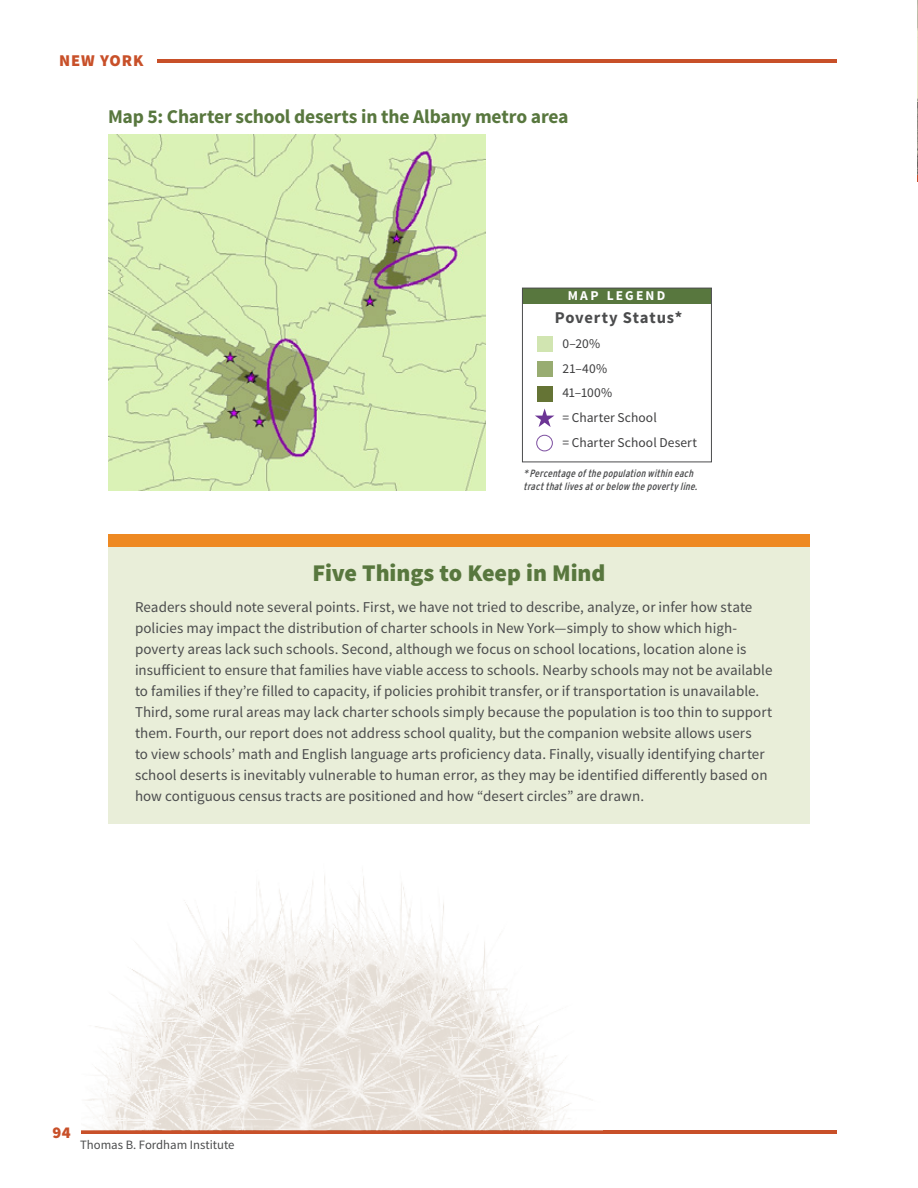
<style>
.page{position:relative;width:918px;height:1188px;background:#fff}
.page>*{position:absolute;margin:0;border:0;box-sizing:border-box;transform-origin:0 0}
.t1{font:900 24px "Source Sans Pro";color:#58773e}
.t2{font:700 19.5px "Source Sans Pro";letter-spacing:-.01em;color:#58773e}
.t3{font:700 16.5px "Source Sans Pro";letter-spacing:.045em;color:#4b4c4d}
.t4{font:900 16.5px "Source Sans Pro";letter-spacing:.055em;color:#c85029}
.t5{font:15px/21px "Source Sans Pro";color:#4b4c4d}
.t6{font:13.5px "Source Sans Pro";letter-spacing:.01em;color:#3e3e3f}
.t7{font:700 13.5px "Source Sans Pro";letter-spacing:.165em;color:#fff}
.t8{font:12.75px "Source Sans Pro";color:#4b4c4d}
.t9{font:italic condensed 10.5px/13.5px "Interstate";color:#4b4c4d}
</style>
<div class="page">
<hr style="left:81px;top:1131px;width:756px;height:3px;background:#c85029">
<hr style="left:81px;top:59px;width:756px;height:4px;background:#c85029">
<img style="left:917px;top:0;width:1px;height:176px">
<img style="left:81px;top:876px;width:522px;height:255px">
<img style="left:109px;top:134px;width:377px;height:356px">
<div style="left:522px;top:288px;width:189px;height:16px;background:#58773e"></div>
<div style="left:522px;top:288px;width:190px;height:174px;border:1px solid #4b4c4d"></div>
<div style="left:537px;top:336px;width:15px;height:16px;background:#d1e5b1"></div>
<div style="left:537px;top:361px;width:15px;height:16px;background:#98ac71"></div>
<div style="left:537px;top:386px;width:15px;height:15px;background:#657435"></div>
<div style="left:536px;top:435px;width:17px;height:16px;border:1px solid #7d4fa0;border-radius:50%"></div>
<svg style="left:535px;top:408px;width:19px;height:19px"></svg>
<div style="left:108px;top:540px;width:702px;height:284px;background:#e9eed9"></div>
<div style="left:108px;top:534px;width:702px;height:13px;background:#ee8922"></div>
<div style="left:59px;top:53px;width:98px;height:18px;background:#fff"></div>
<p class="t4" style="left:59px;top:50px;width:86px">NEW YORK</p>
<p class="t2" style="left:108px;top:104px;width:462px">Map 5: Charter school deserts in the Albany metro area</p>
<p class="t7" style="left:568px;top:287px;width:99px">MAP LEGEND</p>
<p class="t3" style="left:555px;top:307px;width:129px">Poverty Status*</p>
<p class="t6" style="left:562px;top:335px;width:39px">0–20%</p>
<p class="t6" style="left:562px;top:360px;width:46px">21–40%</p>
<p class="t6" style="left:562px;top:384px;width:51px">41–100%</p>
<p class="t6" style="left:562px;top:409px;width:96px">= Charter School</p>
<p class="t6" style="left:562px;top:434px;width:136px">= Charter School Desert</p>
<p class="t9" style="left:524px;top:466px;width:178px">* Percentageofthepopulationwithineach tractthatlivesatorbelow thepovertyline.</p>
<p class="t1" style="left:313px;top:558px;width:294px">Five Things to Keep in Mind</p>
<p class="t5" style="left:135px;top:596px;width:639px">Readers should note several points. First, we have not tried to describe, analyze, or infer how state policies may impact the distribution of charter schools in New York—simply to show which high&shy;poverty areas lack such schools. Second, although we focus on school locations, location alone is insufficient to ensure that families have viable access to schools. Nearby schools may not be available to families if they’re filled to capacity, if policies prohibit transfer, or if transportation is unavailable.<br>Third, some rural areas may lack charter schools simply because the population is too thin to support them. Fourth, our report does not address school quality, but the companion website allows users<br>to view schools’ math and English language arts proficiency data. Finally, visually identifying charter school deserts is inevitably vulnerable to human error, as they may be identified differently based on how contiguous census tracts are positioned and how “desert circles” are drawn.</p>
<p class="t4" style="left:53px;top:1121px;width:20px">94</p>
<p class="t8" style="left:80px;top:1137px;width:156px">Thomas B. Fordham Institute</p>
</div>
